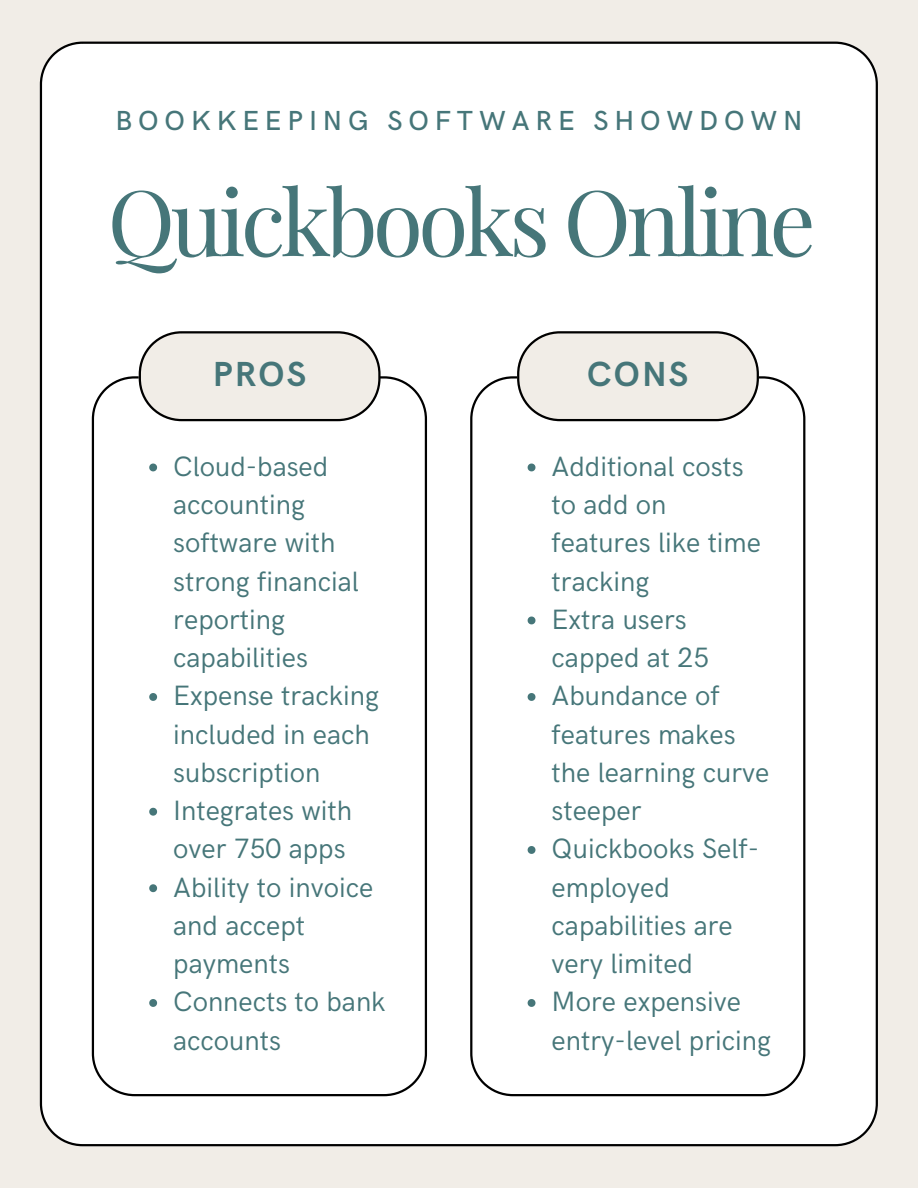
<style>
.page{position:relative;width:918px;height:1188px;background:#f1ede7}
.page>*{position:absolute;margin:0;border:0;box-sizing:border-box;transform-origin:0 0}
.t1{font:91.05px "Playfair Display";letter-spacing:-.05em;color:#467679}
.t2{font:700 34.95px "HK Grotesk";letter-spacing:.06em;color:#467679}
.t3{font:28.05px/38.2px "HK Grotesk";color:#467679}
.t4{font:500 27.6px "HK Grotesk";letter-spacing:.21em;color:#467679}
</style>
<div class="page">
<div style="left:40px;top:42px;width:838px;height:1104px;background:#fff"></div>
<div style="left:92px;top:376px;width:335px;height:720px;background:#fff"></div>
<div style="left:470px;top:376px;width:335px;height:720px;background:#fff"></div>
<svg style="left:139px;top:331px;width:242px;height:90px"></svg>
<svg style="left:517px;top:331px;width:242px;height:90px"></svg>
<svg style="left:149px;top:464px;width:8px;height:7px"></svg>
<svg style="left:149px;top:693px;width:8px;height:8px"></svg>
<svg style="left:149px;top:808px;width:8px;height:8px"></svg>
<svg style="left:149px;top:884px;width:8px;height:8px"></svg>
<svg style="left:149px;top:999px;width:8px;height:8px"></svg>
<svg style="left:528px;top:464px;width:7px;height:7px"></svg>
<svg style="left:528px;top:617px;width:7px;height:7px"></svg>
<svg style="left:528px;top:693px;width:7px;height:8px"></svg>
<svg style="left:528px;top:846px;width:7px;height:8px"></svg>
<svg style="left:528px;top:999px;width:7px;height:8px"></svg>
<p class="t4" style="left:115px;top:105px;width:689px">BOOKKEEPING SOFTWARE SHOWDOWN</p>
<p class="t1" style="left:108px;top:158px;width:710px">Quickbooks Online</p>
<p class="t2" style="left:213px;top:354px;width:95px">PROS</p>
<p class="t2" style="left:587px;top:354px;width:103px">CONS</p>
<p class="t3" style="left:173px;top:448px;width:187px">Cloud-based accounting software with strong financial reporting capabilities</p>
<p class="t3" style="left:173px;top:678px;width:207px">Expense tracking included in each subscription</p>
<p class="t3" style="left:173px;top:793px;width:180px">Integrates with over 750 apps</p>
<p class="t3" style="left:173px;top:869px;width:202px">Ability to invoice and accept payments</p>
<p class="t3" style="left:173px;top:984px;width:214px">Connects to bank accounts</p>
<p class="t3" style="left:552px;top:448px;width:211px">Additional costs to add on features like time tracking</p>
<p class="t3" style="left:552px;top:601px;width:159px">Extra users capped at 25</p>
<p class="t3" style="left:552px;top:678px;width:219px">Abundance of features makes the learning curve steeper</p>
<p class="t3" style="left:552px;top:831px;width:209px">Quickbooks Self&shy;employed capabilities are very limited</p>
<p class="t3" style="left:552px;top:984px;width:221px">More expensive entry-level pricing</p>
</div>
